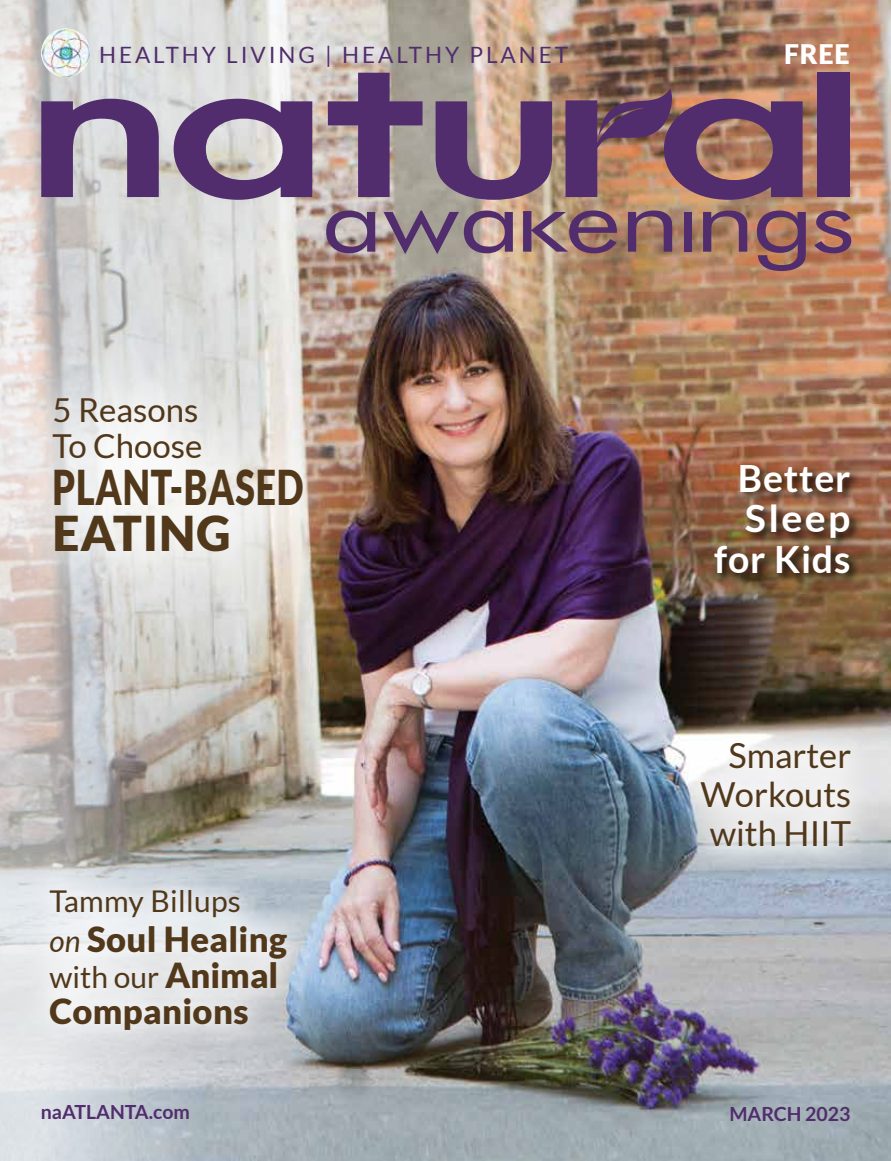
<style>
.page{position:relative;width:891px;height:1161px;background:#fff}
.page>*{position:absolute;margin:0;border:0;box-sizing:border-box;transform-origin:0 0}
.t1{font:900 48px/46.5px "Lato";letter-spacing:.02em;color:#51381b;scale:.75 1}
.t2{font:700 37.5px/40.5px "Lato";letter-spacing:.02em;color:#fff;text-align:right}
.t3{font:34.5px/39px "Lato";color:#51381b;text-align:justify}
.t4{font:900 34.5px "Lato";letter-spacing:.01em;color:#51381b}
.t5{font:33px/36px "Lato";color:#51381b}
.t6{font:30px "Lato";letter-spacing:.01em;color:#51381b}
.t7{font:900 27px "Lato";color:#fff}
.t8{font:22.5px "Lato";letter-spacing:.13em;color:#512d6d}
.t9{font:700 19.5px "Lato";color:#512d6d}
.s1{font-weight:400;font-style:italic;font-size:30px}
.s2{font-weight:900;font-size:34.5px}
</style>
<div class="page">
<img style="left:322px;top:0;width:569px;height:1161px">
<svg style="left:0;top:0;width:322px;height:1161px;background:#c6c4c2"></svg>
<div style="left:712px;top:462px;width:150px;height:123px;background:#000;opacity:.9"></div>
<div style="left:671px;top:713px;width:210px;height:165px;background:#fff;opacity:.75"></div>
<svg style="left:326px;top:211px;width:49px;height:42px;background:#8a738e"></svg>
<svg style="left:384px;top:211px;width:129px;height:43px;background:#8e7887"></svg>
<svg style="left:523px;top:210px;width:94px;height:43px;background:#8b6974"></svg>
<svg style="left:628px;top:211px;width:44px;height:41px;background:#835d68"></svg>
<div style="left:684px;top:212px;width:7px;height:40px;background:#512d6d"></div>
<svg style="left:703px;top:211px;width:44px;height:41px;background:#845d67"></svg>
<svg style="left:757px;top:211px;width:49px;height:60px;background:#875965"></svg>
<svg style="left:814px;top:211px;width:37px;height:42px;background:#8f5e69"></svg>
<svg style="left:41px;top:99px;width:118px;height:98px;background:#846f95"></svg>
<svg style="left:174px;top:99px;width:138px;height:101px;background:#887295"></svg>
<svg style="left:328px;top:73px;width:95px;height:124px;background:#89728a"></svg>
<svg style="left:436px;top:101px;width:116px;height:99px;background:#866782"></svg>
<div style="left:817px;top:73px;width:33px;height:124px;background:#512d6d"></div>
<svg style="left:566px;top:88px;width:237px;height:112px;background:#805768"></svg>
<img style="left:41px;top:29px;width:49px;height:48px;border-radius:24px">
<div style="left:0;top:318px;width:382px;height:315px;background:#fff;opacity:.85"></div>
<div style="left:20px;top:860px;width:297px;height:200px;background:#fff;opacity:.9"></div>
<p class="t8" style="left:99px;top:43px;width:470px">HEALTHY LIVING | HEALTHY PLANET</p>
<h3 class="t5" style="left:52px;top:392px;width:151px">5 Reasons<br>To Choose</h3>
<h1 class="t1" style="left:52px;top:463px;width:336px">PLANT-BASED<br>EATING</h1>
<h3 class="t6" style="left:50px;top:885px;width:193px">Tammy Billups</h3>
<h3 class="t4" style="left:50px;top:919px;width:239px"><span class="s1">on</span> Soul Healing</h3>
<h3 class="t6" style="left:49px;top:960px;width:230px">with our <span class="s2">Animal</span></h3>
<h3 class="t4" style="left:49px;top:991px;width:201px">Companions</h3>
<p class="t9" style="left:41px;top:1101px;width:151px">naATLANTA.com</p>
<p class="t7" style="left:784px;top:38px;width:67px">FREE</p>
<h2 class="t2" style="left:714px;top:457px;width:138px">Better<br>Sleep for Kids</h2>
<h3 class="t3" style="left:700px;top:736px;width:152px;text-indent:28px">Smarter Workouts with HIIT</h3>
<p class="t9" style="left:729px;top:1102px;width:123px">MARCH 2023</p>
</div>
